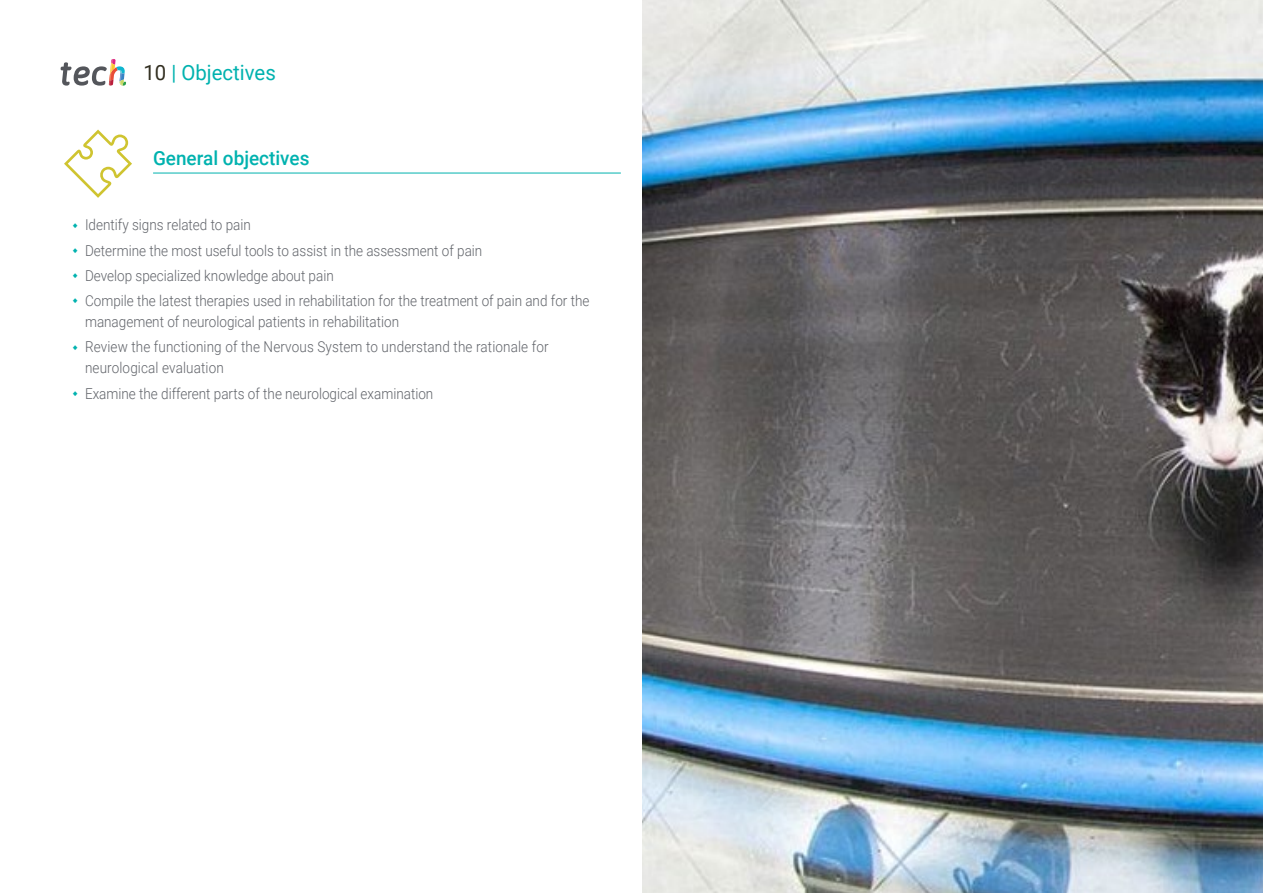
<style>
.page{position:relative;width:1263px;height:893px;background:#fff}
.page>*{position:absolute;margin:0;border:0;box-sizing:border-box;transform-origin:0 0}
.t1{font:21px "Roboto";color:#00b2af}
.t2{font:500 19.5px "Roboto";color:#00b2af}
.t3{font:300 15px/25.2px "Roboto";color:#61646a;scale:.9 1}
.s1{color:#312e20}
</style>
<div class="page">
<hr style="left:153px;top:173px;width:468px;height:1px;background:#00b2af">
<svg style="left:64px;top:130px;width:68px;height:68px"></svg>
<img style="left:642px;top:0;width:621px;height:893px">
<svg style="left:61px;top:59px;width:65px;height:27px"></svg>
<h1 class="t1" style="left:144px;top:57px;width:134px"><span class="s1">10</span> | Objectives</h1>
<h2 class="t2" style="left:153px;top:144px;width:158px">General objectives</h2>
<p class="t3" style="left:85px;top:212px;width:562px">Identify signs related to pain<br>Determine the most useful tools to assist in the assessment of pain<br>Develop specialized knowledge about pain<br>Compile the latest therapies used in rehabilitation for the treatment of pain and for the</p>
<p class="t3" style="left:85px;top:309px;width:517px">management of neurological patients in rehabilitation<br>Review the functioning of the Nervous System to understand the rationale for</p>
<p class="t3" style="left:85px;top:355px;width:389px">neurological evaluation<br>Examine the different parts of the neurological examination</p>
</div>
